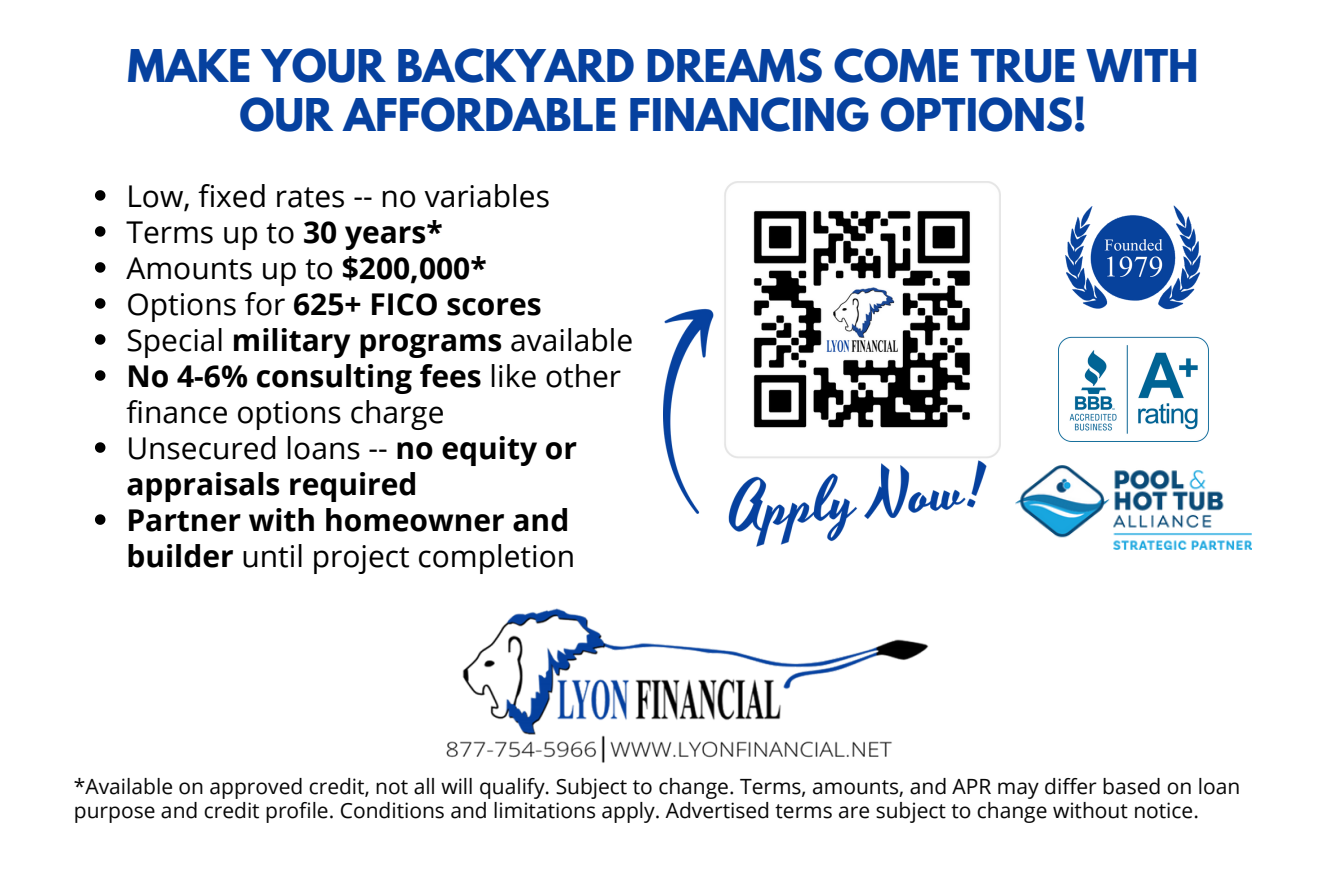
<style>
.page{position:relative;width:1326px;height:896px;background:#fff}
.page>*{position:absolute;margin:0;border:0;box-sizing:border-box;transform-origin:0 0}
.t1{font:700 40px/49.6px "League Spartan";color:#06419f;text-align:center}
.t2{font:30px/36px "Open Sans";color:#000}
.t3{font:21px/24px "Open Sans";color:#070707}
.s1{font-weight:700}
</style>
<div class="page">
<img style="left:446px;top:608px;width:483px;height:155px">
<svg style="left:95px;top:190px;width:10px;height:11px"></svg>
<svg style="left:95px;top:226px;width:10px;height:11px"></svg>
<svg style="left:95px;top:262px;width:10px;height:11px"></svg>
<svg style="left:95px;top:298px;width:10px;height:11px"></svg>
<svg style="left:95px;top:334px;width:10px;height:11px"></svg>
<svg style="left:95px;top:370px;width:10px;height:11px"></svg>
<svg style="left:95px;top:442px;width:10px;height:11px"></svg>
<svg style="left:95px;top:514px;width:10px;height:11px"></svg>
<img style="left:663px;top:182px;width:338px;height:365px">
<img style="left:1065px;top:205px;width:136px;height:105px">
<img style="left:1016px;top:466px;width:235px;height:84px">
<img style="left:1058px;top:336px;width:150px;height:105px">
<h1 class="t1" style="left:128px;top:46px;width:1073px">MAKE YOUR BACKYARD DREAMS COME TRUE WITH<br>OUR AFFORDABLE FINANCING OPTIONS!</h1>
<p class="t2" style="left:126px;top:177px;width:508px">Low, fixed rates -- no variables<br>Terms up to <span class="s1">30 years*<br></span>Amounts up to <span class="s1">$200,000*<br></span>Options for <span class="s1">625+ FICO scores<br></span>Special <span class="s1">military programs</span> available<br><span class="s1">No 4-6% consulting fees</span> like other finance options charge<br>Unsecured loans -- <span class="s1">no equity or appraisals required<br>Partner with homeowner and builder</span> until project completion</p>
<p class="t3" style="left:74px;top:773px;width:1168px">*Available on approved credit, not all will qualify. Subject to change. Terms, amounts, and APR may differ based on loan purpose and credit profile. Conditions and limitations apply. Advertised terms are subject to change without notice.</p>
</div>
